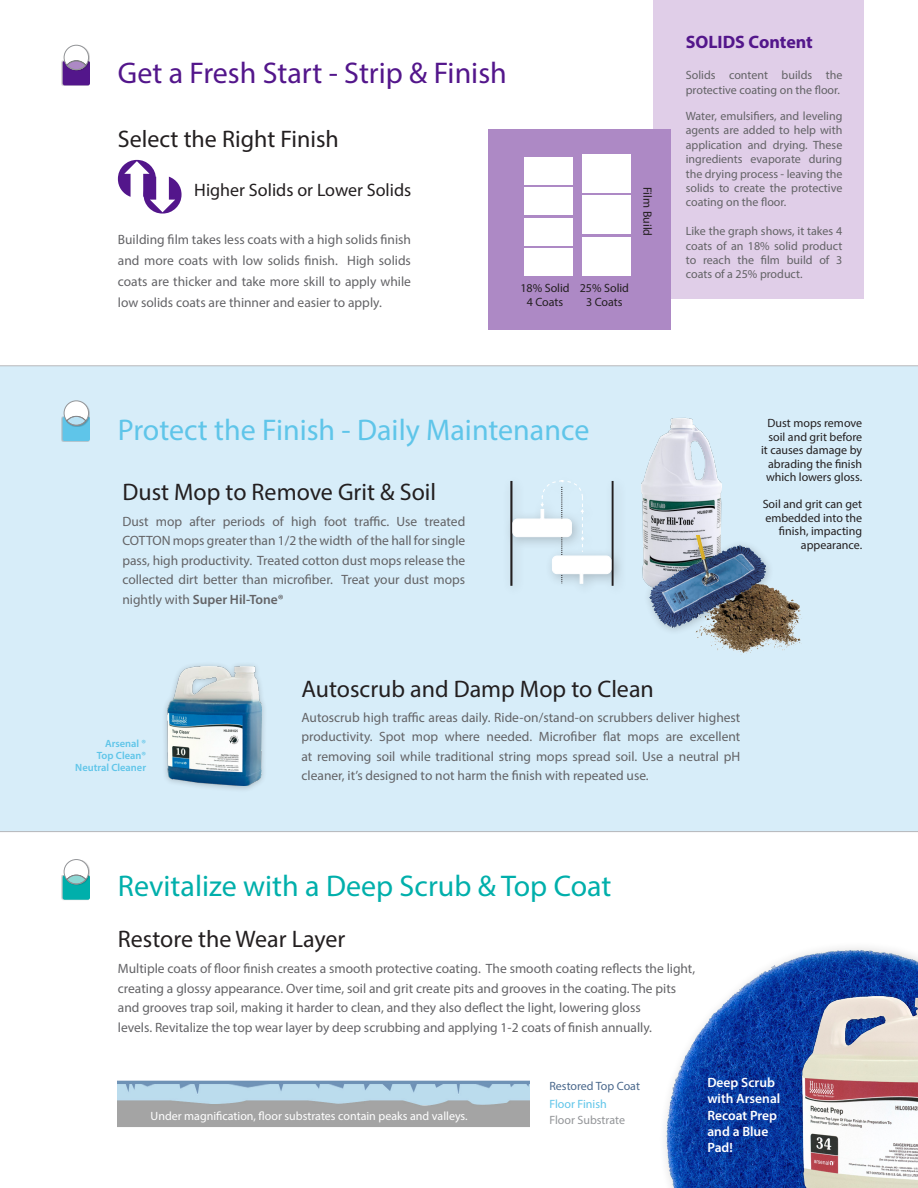
<style>
.page{position:relative;width:918px;height:1188px;background:#fff}
.page>*{position:absolute;margin:0;border:0;box-sizing:border-box;transform-origin:0 0}
.t1{font:30px "Myriad Pro";color:#5fc5e9}
.t2{font:30px "Myriad Pro";color:#00afab}
.t3{font:30px "Myriad Pro";color:#53168b}
.t4{font:24px "Myriad Pro";color:#231f20}
.t5{font:18px "Myriad Pro";color:#231f20}
.t6{font:700 18px "Myriad Pro";color:#53168b}
.t7{font:13.5px/19.5px "Myriad Pro";color:#636366;text-align:justify}
.t8{font:600 13.5px/16.2px "Myriad Pro";color:#fff}
.t9{font:12px/14.4px "Myriad Pro";color:#636366;text-align:justify}
.t10{font:12px/13.5px "Myriad Pro";color:#231f20;text-align:right}
.t11{font:12px "Myriad Pro";color:#fff}
.t12{font:12px "Myriad Pro";color:#4a688c}
.t13{font:12px "Myriad Pro";color:#939598}
.t14{font:12px "Myriad Pro";color:#5fc5e9}
.t15{font:600 10.5px "Myriad Pro";color:#5fc5e9}
.s1{font-weight:600}
</style>
<div class="page">
<div style="left:653px;top:0;width:211px;height:299px;background:#e0cee8"></div>
<div style="left:0;top:365px;width:918px;height:467px;background:#d7edf9"></div>
<div style="left:502px;top:473px;width:125px;height:125px;background:#d6ecf8"></div>
<hr style="left:612px;top:481px;width:2px;height:105px;background:#231f20">
<hr style="left:510px;top:481px;width:2px;height:105px;background:#231f20">
<svg style="left:512px;top:480px;width:100px;height:104px"></svg>
<img style="left:665px;top:947px;width:253px;height:241px">
<div style="left:796px;top:990px;width:122px;height:198px;background:#231f20;opacity:.25"></div>
<img style="left:802px;top:997px;width:116px;height:191px">
<img style="left:117px;top:1080px;width:413px;height:47px">
<img style="left:641px;top:417px;width:80px;height:174px">
<img style="left:670px;top:580px;width:174px;height:94px">
<div style="left:644px;top:529px;width:130px;height:107px;background:#231f20;opacity:.25"></div>
<img style="left:650px;top:535px;width:116px;height:93px">
<div style="left:162px;top:661px;width:106px;height:132px;background:#231f20;opacity:.25"></div>
<img style="left:167px;top:666px;width:94px;height:120px">
<svg style="left:118px;top:160px;width:64px;height:54px"></svg>
<div style="left:62px;top:60px;width:28px;height:26px;background:#231f20;opacity:.25"></div>
<div style="left:63px;top:61px;width:27px;height:24px;background:#53168b;border-radius:2px"></div>
<div style="left:64px;top:45px;width:26px;height:26px;background:#231f20;opacity:.25"></div>
<div style="left:64px;top:45px;width:25px;height:25px;background:#fff;border-radius:50%"></div>
<div style="left:64px;top:45px;width:25px;height:25px;border:1px solid #939598;border-radius:50%"></div>
<div style="left:65px;top:59px;width:24px;height:12px;background:#231f20;opacity:.25"></div>
<div style="left:62px;top:416px;width:28px;height:26px;background:#231f20;opacity:.25"></div>
<div style="left:63px;top:417px;width:27px;height:24px;background:#5fc5e9;border-radius:2px"></div>
<div style="left:64px;top:401px;width:26px;height:26px;background:#231f20;opacity:.25"></div>
<div style="left:64px;top:401px;width:25px;height:24px;background:#fff;border-radius:50%"></div>
<div style="left:64px;top:401px;width:25px;height:24px;border:1px solid #939598;border-radius:50%"></div>
<div style="left:65px;top:414px;width:24px;height:12px;background:#231f20;opacity:.25"></div>
<div style="left:62px;top:875px;width:28px;height:25px;background:#231f20;opacity:.25"></div>
<div style="left:63px;top:875px;width:27px;height:25px;background:#00afab;border-radius:2px"></div>
<div style="left:64px;top:860px;width:26px;height:26px;background:#231f20;opacity:.25"></div>
<div style="left:64px;top:860px;width:25px;height:24px;background:#fff;border-radius:50%"></div>
<div style="left:64px;top:860px;width:25px;height:24px;border:1px solid #939598;border-radius:50%"></div>
<div style="left:65px;top:873px;width:24px;height:12px;background:#231f20;opacity:.25"></div>
<div style="left:488px;top:129px;width:182px;height:200px;background:#ad89c5"></div>
<div style="left:582px;top:237px;width:49px;height:39px;background:#fff"></div>
<div style="left:582px;top:196px;width:49px;height:38px;background:#fff"></div>
<div style="left:582px;top:154px;width:49px;height:39px;background:#fff"></div>
<div style="left:524px;top:248px;width:48px;height:28px;background:#fff"></div>
<div style="left:524px;top:218px;width:48px;height:28px;background:#fff"></div>
<div style="left:524px;top:187px;width:48px;height:28px;background:#fff"></div>
<div style="left:524px;top:157px;width:48px;height:28px;background:#fff"></div>
<p class="t3" style="left:118px;top:55px;width:390px">Get a Fresh Start - Strip &amp; Finish</p>
<p class="t4" style="left:118px;top:124px;width:223px">Select the Right Finish</p>
<p class="t5" style="left:194px;top:179px;width:219px">Higher Solids or Lower Solids</p>
<p class="t7" style="left:118px;top:229px;width:295px;line-height:21px">Building film takes less coats with a high solids finish and more coats with low solids finish. High solids coats are thicker and take more skill to apply while low solids coats are thinner and easier to apply.</p>
<p class="t10" style="left:654px;top:187px;width:51px;rotate:90deg">Film Build</p>
<p class="t10" style="left:520px;top:281px;width:51px">18% Solid</p>
<p class="t10" style="left:527px;top:295px;width:38px">4 Coats</p>
<p class="t10" style="left:580px;top:281px;width:51px">25% Solid</p>
<p class="t10" style="left:586px;top:295px;width:38px">3 Coats</p>
<p class="t6" style="left:686px;top:30px;width:129px">SOLIDS Content</p>
<p class="t9" style="left:686px;top:68px;width:158px">Solids content builds the protective coating on the floor.</p>
<p class="t9" style="left:686px;top:109px;width:158px">Water, emulsifiers, and leveling agents are added to help with application and drying. These ingredients evaporate during the drying process - leaving the solids to create the protective coating on the floor.</p>
<p class="t9" style="left:686px;top:224px;width:158px">Like the graph shows, it takes 4 coats of an 18% solid product to reach the film build of 3 coats of a 25% product.</p>
<p class="t1" style="left:118px;top:411px;width:473px">Protect the Finish - Daily Maintenance</p>
<p class="t4" style="left:122px;top:477px;width:315px">Dust Mop to Remove Grit &amp; Soil</p>
<p class="t7" style="left:122px;top:511px;width:344px">Dust mop after periods of high foot traffic. Use treated COTTON mops greater than 1/2 the width of the hall for single pass, high productivity. Treated cotton dust mops release the collected dirt better than microfiber. Treat your dust mops nightly with <span class="s1">Super Hil-Tone®</span></p>
<p class="t10" style="left:761px;top:416px;width:103px">Dust mops remove soil and grit before it causes damage by abrading the finish which lowers gloss.</p>
<p class="t10" style="left:763px;top:497px;width:101px">Soil and grit can get embedded into the finish, impacting appearance.</p>
<p class="t15" style="left:105px;top:737px;width:43px">Arsenal ®</p>
<p class="t15" style="left:97px;top:749px;width:51px">Top Clean®</p>
<p class="t15" style="left:75px;top:761px;width:72px">Neutral Cleaner</p>
<p class="t4" style="left:302px;top:674px;width:354px">Autoscrub and Damp Mop to Clean</p>
<p class="t7" style="left:302px;top:707px;width:440px">Autoscrub high traffic areas daily. Ride-on/stand-on scrubbers deliver highest productivity. Spot mop where needed. Microfiber flat mops are excellent at removing soil while traditional string mops spread soil. Use a neutral pH cleaner, it’s designed to not harm the finish with repeated use.</p>
<p class="t2" style="left:118px;top:868px;width:495px">Revitalize with a Deep Scrub &amp; Top Coat</p>
<p class="t4" style="left:118px;top:924px;width:229px">Restore the Wear Layer</p>
<p class="t7" style="left:118px;top:959px;width:579px;text-align:left">Multiple coats of floor finish creates a smooth protective coating. The smooth coating reflects the light, creating a glossy appearance. Over time, soil and grit create pits and grooves in the coating. The pits and grooves trap soil, making it harder to clean, and they also deflect the light, lowering gloss<br>levels. Revitalize the top wear layer by deep scrubbing and applying 1-2 coats of finish annually.</p>
<p class="t11" style="left:151px;top:1108px;width:319px">Under magnification, floor substrates contain peaks and valleys.</p>
<p class="t12" style="left:549px;top:1079px;width:92px">Restored Top Coat</p>
<p class="t14" style="left:549px;top:1097px;width:59px">Floor Finish</p>
<p class="t13" style="left:549px;top:1113px;width:77px">Floor Substrate</p>
<p class="t8" style="left:707px;top:1074px;width:74px">Deep Scrub with Arsenal<br>Recoat Prep</p>
<p class="t8" style="left:707px;top:1123px;width:62px">and a Blue<br>Pad!</p>
</div>
